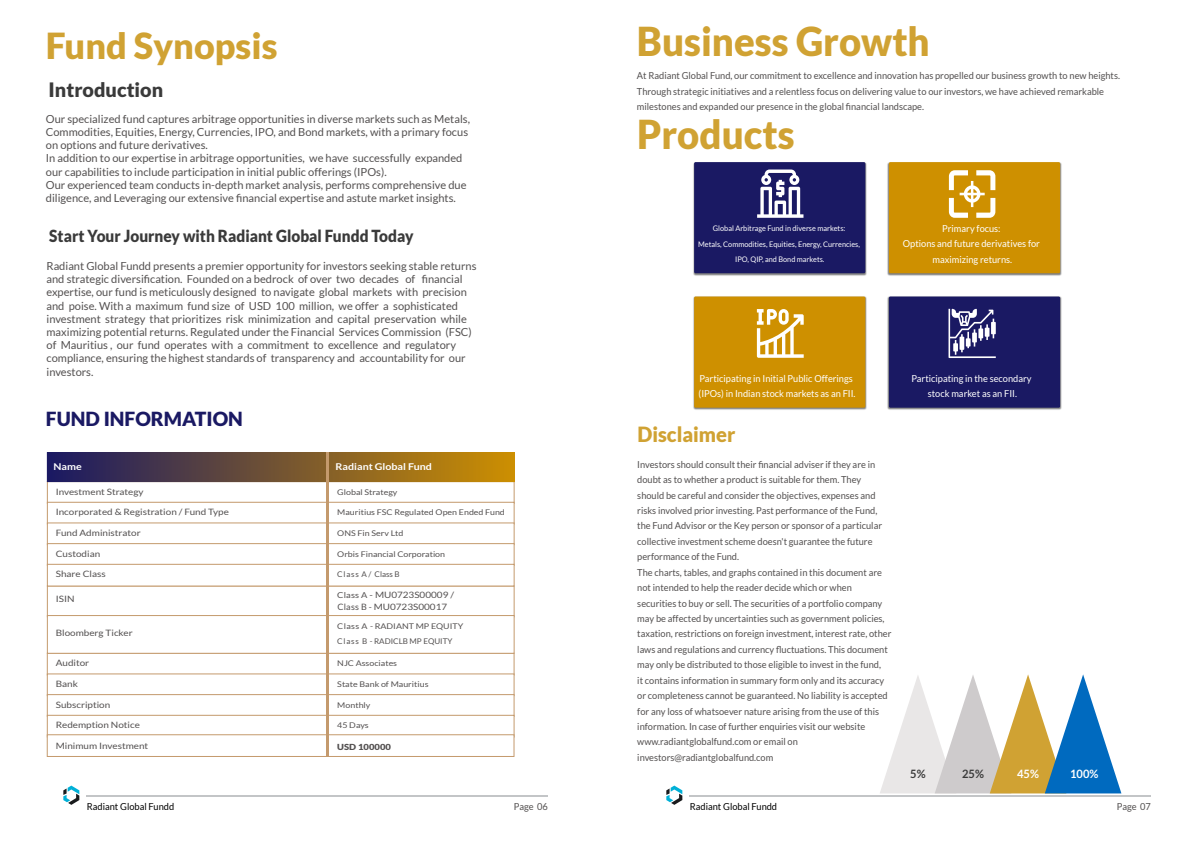
<style>
.page{position:relative;width:1201px;height:855px;background:#fff}
.page>*{position:absolute;margin:0;border:0;box-sizing:border-box;transform-origin:0 0}
.t1{font:900 39.88px "Lato";color:#d0a233;scale:.96 1}
.t2{font:900 35.88px "Lato";color:#d0a233}
.t3{font:900 20.94px "Lato";color:#d0a233;scale:.96 1}
.t4{font:900 19.81px "Lato";color:#3a3a3a}
.t5{font:900 19.44px "Lato";color:#1a1963}
.t6{font:900 16.62px "Lato";color:#3a3a3a;scale:.92 1}
.t7{font:700 11.56px "Lato";color:#fff;scale:.96 1}
.t8{font:700 11.56px "Lato";color:#3a3a3a;scale:.96 1}
.t9{font:11.12px/13.2px "Lato";color:#535050}
.t10{font:9.62px/15.4px "Lato";color:#535050;scale:.96 1}
.t11{font:9.62px/15.4px "Lato";color:#fff;text-align:center;scale:.96 1}
.t12{font:9.62px "Lato";color:#000;scale:.96 1}
.t13{font:700 9.38px "Lato";color:#fff;scale:1.13 1}
.t14{font:8.75px/12.3px "Lato";color:#535050;scale:1.13 1}
.t15{font:900 8.31px "Lato";color:#535050;scale:1.13 1}
.t16{font:7.81px/14.9px "Lato";color:#535050;scale:1.13 1}
.t17{font:7.81px "Lato";letter-spacing:.05em;color:#535050}
.t18{font:7.62px/15.4px "Lato";color:#fff;text-align:center;scale:.96 1}
.s1{font-size:8.12px}
</style>
<div class="page">
<hr style="left:690px;top:795px;width:461px;height:2px;background:#c3c5c7">
<svg style="left:666px;top:786px;width:16px;height:19px"></svg>
<hr style="left:87px;top:795px;width:461px;height:2px;background:#c3c5c7">
<svg style="left:63px;top:786px;width:16px;height:19px"></svg>
<svg style="left:880px;top:674px;width:241px;height:119px"></svg>
<img style="left:887px;top:296px;width:175px;height:114px">
<div style="left:889px;top:297px;width:171px;height:111px;background:#1a1963"></div>
<img style="left:693px;top:296px;width:174px;height:114px">
<div style="left:694px;top:297px;width:171px;height:111px;background:#ce9000"></div>
<img style="left:887px;top:162px;width:175px;height:114px">
<div style="left:889px;top:162px;width:171px;height:111px;background:#ce9000"></div>
<img style="left:693px;top:162px;width:174px;height:114px">
<div style="left:694px;top:162px;width:171px;height:111px;background:#1a1963"></div>
<svg style="left:757px;top:170px;width:46px;height:48px"></svg>
<svg style="left:949px;top:170px;width:46px;height:48px"></svg>
<svg style="left:757px;top:309px;width:46px;height:49px"></svg>
<svg style="left:948px;top:309px;width:47px;height:49px"></svg>
<div style="left:47px;top:453px;width:467px;height:29px;background:linear-gradient(to right,#1a1963,#cd8f01)"></div>
<div style="left:47px;top:502px;width:467px;height:22px;background:#fff;border:1px solid #c49a6d"></div>
<div style="left:47px;top:523px;width:467px;height:22px;background:#fff"></div>
<div style="left:47px;top:543px;width:467px;height:23px;background:#fff;border:1px solid #c49a6d"></div>
<div style="left:47px;top:586px;width:467px;height:31px;background:#fff;border:1px solid #c49a6d"></div>
<div style="left:47px;top:564px;width:467px;height:22px;background:#fff;border:1px solid #c49a6d"></div>
<hr style="left:326px;top:452px;width:3px;height:31px;background:#c49a6d">
<hr style="left:326px;top:483px;width:3px;height:19px;background:#c49a6d">
<hr style="left:326px;top:502px;width:3px;height:22px;background:#c49a6d">
<hr style="left:326px;top:524px;width:3px;height:21px;background:#c49a6d">
<hr style="left:326px;top:545px;width:3px;height:21px;background:#c49a6d">
<hr style="left:326px;top:565px;width:3px;height:21px;background:#c49a6d">
<hr style="left:326px;top:586px;width:3px;height:21px;background:#c49a6d">
<div style="left:47px;top:694px;width:467px;height:23px;background:#fff;border:1px solid #c49a6d"></div>
<div style="left:47px;top:715px;width:467px;height:22px;background:#fff;border:1px solid #c49a6d"></div>
<hr style="left:326px;top:666px;width:3px;height:30px;background:#c49a6d">
<hr style="left:326px;top:696px;width:3px;height:20px;background:#c49a6d">
<div style="left:47px;top:734px;width:467px;height:23px;background:#fff;border:1px solid #c49a6d"></div>
<div style="left:47px;top:615px;width:467px;height:39px;background:#fff;border:1px solid #c49a6d"></div>
<hr style="left:326px;top:716px;width:3px;height:40px;background:#c49a6d">
<hr style="left:326px;top:604px;width:3px;height:64px;background:#c49a6d">
<h2 class="t2" style="left:46px;top:24px;width:233px">Fund Synopsis</h2>
<h3 class="t4" style="left:49px;top:79px;width:116px">Introduction</h3>
<p class="t9" style="left:46px;top:112px;width:426px">Our specialized fund captures arbitrage opportunities in diverse markets such as Metals, Commodities, Equities, Energy, Currencies, IPO, and Bond markets, with a primary focus on options and future derivatives.<br>In addition to our expertise in arbitrage opportunities, we have successfully expanded our capabilities to include participation in initial public offerings (IPOs).<br>Our experienced team conducts in-depth market analysis, performs comprehensive due diligence, and Leveraging our extensive financial expertise and astute market insights.</p>
<h3 class="t6" style="left:49px;top:226px;width:397px">Start Your Journey with Radiant Global Fundd Today</h3>
<p class="t9" style="left:47px;top:259px;width:431px">Radiant Global Fundd presents a premier opportunity for investors seeking stable returns and strategic diversification. Founded on a bedrock of over two decades of financial expertise, our fund is meticulously designed to navigate global markets with precision and poise. With a maximum fund size of USD 100 million, we offer a sophisticated investment strategy that prioritizes risk minimization and capital preservation while maximizing potential returns. Regulated under the Financial Services Commission (FSC) of Mauritius , our fund operates with a commitment to excellence and regulatory compliance, ensuring the highest standards of transparency and accountability for our investors.</p>
<h3 class="t5" style="left:46px;top:407px;width:198px">FUND INFORMATION</h3>
<p class="t13" style="left:53px;top:461px;width:27px">Name</p>
<p class="t13" style="left:335px;top:461px;width:87px">Radiant Global Fund</p>
<p class="t14" style="left:56px;top:485px;width:79px">Investment Strategy</p>
<p class="t16" style="left:337px;top:484px;width:55px">Global Strategy</p>
<p class="t14" style="left:56px;top:506px;width:155px">Incorporated &amp; Registration / Fund Type</p>
<p class="t16" style="left:337px;top:505px;width:150px">Mauritius FSC Regulated Open Ended Fund</p>
<p class="t14" style="left:56px;top:527px;width:77px">Fund Administrator</p>
<p class="t16" style="left:337px;top:526px;width:60px">ONS Fin Serv Ltd</p>
<p class="t14" style="left:56px;top:547px;width:41px">Custodian</p>
<p class="t16" style="left:337px;top:546px;width:97px">Orbis Financial Corporation</p>
<p class="t14" style="left:56px;top:568px;width:46px">Share Class</p>
<p class="t17" style="left:337px;top:570px;width:64px">Class A / Class B</p>
<p class="t14" style="left:337px;top:589px;width:105px"><span class="s1">Class A</span> - MU0723S00009 /<br>Class B - MU0723S00017</p>
<p class="t14" style="left:56px;top:593px;width:18px">ISIN</p>
<p class="t14" style="left:56px;top:627px;width:70px">Bloomberg Ticker</p>
<p class="t16" style="left:337px;top:619px;width:113px">Class A - RADIANT MP EQUITY<br>Class B - RADICLB MP EQUITY</p>
<p class="t14" style="left:56px;top:657px;width:31px">Auditor</p>
<p class="t16" style="left:337px;top:656px;width:54px">NJC Associates</p>
<p class="t14" style="left:56px;top:678px;width:21px">Bank</p>
<p class="t16" style="left:337px;top:677px;width:82px">State Bank of Mauritius</p>
<p class="t14" style="left:56px;top:698px;width:50px">Subscription</p>
<p class="t16" style="left:337px;top:697px;width:31px">Monthly</p>
<p class="t14" style="left:56px;top:719px;width:76px">Redemption Notice</p>
<p class="t16" style="left:337px;top:718px;width:29px">45 Days</p>
<p class="t14" style="left:56px;top:739px;width:83px">Minimum Investment</p>
<p class="t15" style="left:337px;top:742px;width:49px">USD 100000</p>
<h1 class="t1" style="left:637px;top:18px;width:306px">Business Growth</h1>
<p class="t10" style="left:637px;top:68px;width:505px">At Radiant Global Fund, our commitment to excellence and innovation has propelled our business growth to new heights.<br>Through strategic initiatives and a relentless focus on delivering value to our investors, we have achieved remarkable milestones and expanded our presence in the global financial landscape.</p>
<h1 class="t1" style="left:637px;top:112px;width:166px">Products</h1>
<p class="t18" style="left:698px;top:221px;width:170px">Global Arbitrage Fund in diverse markets:<br>Metals, Commodities, Equities, Energy, Currencies,<br>IPO, QIP, and Bond markets.</p>
<p class="t11" style="left:903px;top:221px;width:144px">Primary focus:<br>Options and future derivatives for maximizing returns.</p>
<p class="t11" style="left:698px;top:370px;width:165px;text-align:left">Participating in Initial Public Offerings (IPOs) in Indian stock markets as an FII.</p>
<p class="t11" style="left:911px;top:370px;width:127px">Participating in the secondary stock market as an FII.</p>
<h3 class="t3" style="left:637px;top:422px;width:104px">Disclaimer</h3>
<p class="t10" style="left:637px;top:456px;width:266px">Investors should consult their financial adviser if they are in doubt as to whether a product is suitable for them. They<br>should be careful and consider the objectives, expenses and risks involved prior investing. Past performance of the Fund, the Fund Advisor or the Key person or sponsor of a particular collective investment scheme doesn't guarantee the future performance of the Fund.<br>The charts, tables, and graphs contained in this document are not intended to help the reader decide which or when securities to buy or sell. The securities of a portfolio company may be affected by uncertainties such as government policies, taxation, restrictions on foreign investment, interest rate, other laws and regulations and currency fluctuations. This document may only be distributed to those eligible to invest in the fund,<br>it contains information in summary form only and its accuracy or completeness cannot be guaranteed. No liability is accepted for any loss of whatsoever nature arising from the use of this information. In case of further enquiries visit our website www.radiantglobalfund.com or email on investors@radiantglobalfund.com</p>
<p class="t8" style="left:910px;top:767px;width:18px">5%</p>
<p class="t8" style="left:962px;top:767px;width:24px">25%</p>
<p class="t7" style="left:1017px;top:767px;width:24px">45%</p>
<p class="t7" style="left:1070px;top:767px;width:31px">100%</p>
<p class="t12" style="left:87px;top:801px;width:92px">Radiant Global Fundd</p>
<p class="t10" style="left:514px;top:799px;width:37px">Page 06</p>
<p class="t12" style="left:690px;top:801px;width:92px">Radiant Global Fundd</p>
<p class="t10" style="left:1117px;top:799px;width:37px">Page 07</p>
</div>
